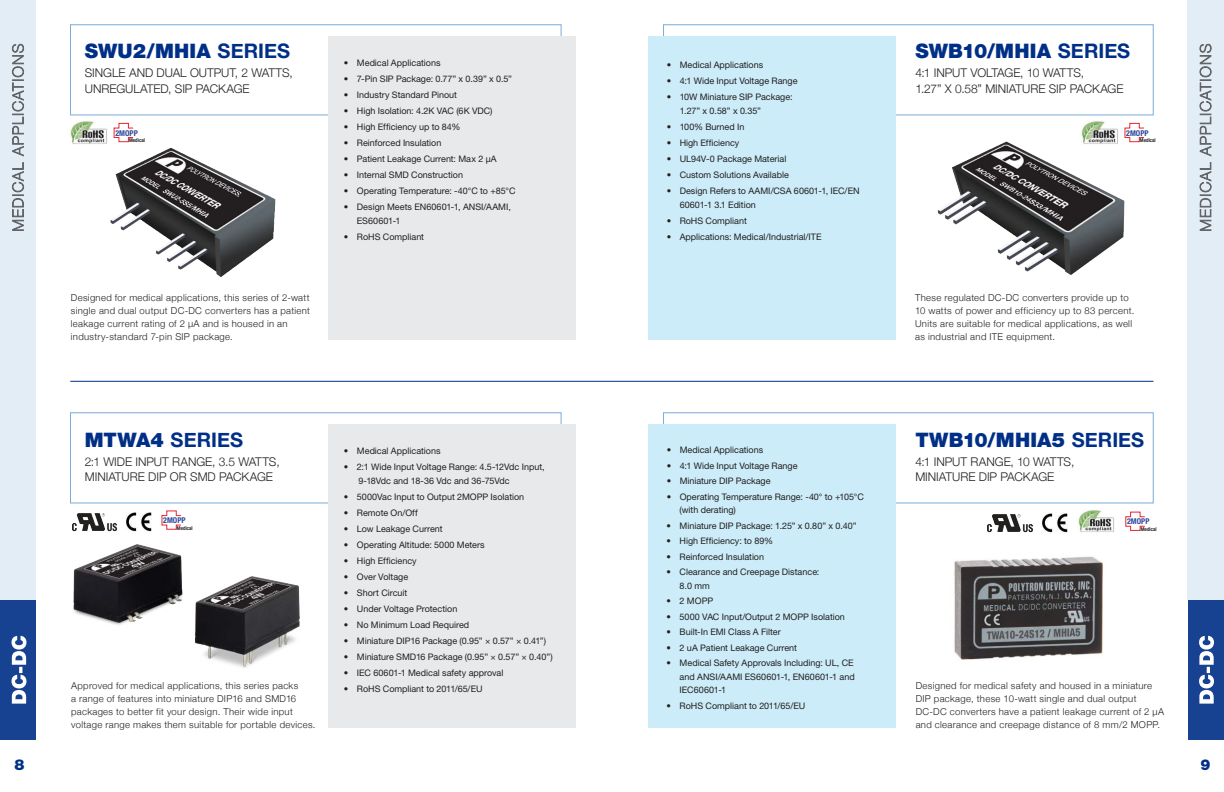
<style>
.page{position:relative;width:1224px;height:792px;background:#fff}
.page>*{position:absolute;margin:0;border:0;box-sizing:border-box;transform-origin:0 0}
.t1{font:900 20px "Helvetica Neue";letter-spacing:.01em;color:#002f87}
.t2{font:700 20px "Helvetica Neue";color:#002f87}
.t3{font:900 15px "Helvetica Neue";color:#002f87}
.t4{font:300 12px/15.6px "Helvetica Neue";letter-spacing:-.005em;color:#221f1f}
.t5{font:300 9.5px/13px "Helvetica Neue";letter-spacing:.035em;color:#221f1f}
.t6{font:9px/14px "Helvetica Neue";color:#221f1f}
.t7{font:700 condensed 7.9px "Helvetica Neue";color:#2c4598}
.t8{font:500 condensed 5.3px "Helvetica Neue";color:#010101}
.s1{font-weight:700}
.s2{font-weight:900}
</style>
<div class="page">
<div style="left:0;top:599px;width:36px;height:141px;background:#174292"></div>
<div style="left:1188px;top:599px;width:36px;height:141px;background:#174292"></div>
<div style="left:70px;top:24px;width:491px;height:91px;border:1px solid #79acd6"></div>
<div style="left:663px;top:24px;width:490px;height:91px;border:1px solid #79acd6"></div>
<hr style="left:70px;top:381px;width:1083px;height:1px;background:#002f87">
<div style="left:328px;top:36px;width:248px;height:304px;background:#e8e9ea"></div>
<div style="left:328px;top:424px;width:248px;height:304px;background:#e8e9ea"></div>
<div style="left:648px;top:36px;width:248px;height:304px;background:#cbecf8"></div>
<div style="left:648px;top:424px;width:248px;height:304px;background:#cbecf8"></div>
<div style="left:1188px;top:0;width:36px;height:599px;background:#e2edf6"></div>
<div style="left:0;top:0;width:36px;height:599px;background:#e2edf6"></div>
<svg style="left:1199px;top:44px;width:13px;height:187px"></svg>
<svg style="left:12px;top:44px;width:12px;height:187px"></svg>
<svg style="left:1199px;top:636px;width:15px;height:68px"></svg>
<svg style="left:12px;top:636px;width:14px;height:68px"></svg>
<img style="left:110px;top:148px;width:166px;height:129px">
<img style="left:72px;top:513px;width:45px;height:18px">
<img style="left:126px;top:512px;width:26px;height:19px">
<img style="left:69px;top:120px;width:38px;height:24px">
<img style="left:1080px;top:120px;width:38px;height:17px">
<svg style="left:113px;top:123px;width:21px;height:20px"></svg>
<svg style="left:1124px;top:123px;width:20px;height:20px"></svg>
<svg style="left:161px;top:510px;width:20px;height:20px"></svg>
<img style="left:937px;top:137px;width:197px;height:138px">
<img style="left:987px;top:514px;width:46px;height:18px">
<img style="left:1042px;top:513px;width:26px;height:20px">
<img style="left:1078px;top:509px;width:36px;height:24px">
<svg style="left:1125px;top:512px;width:20px;height:19px"></svg>
<img style="left:73px;top:531px;width:109px;height:94px">
<img style="left:176px;top:568px;width:124px;height:100px">
<img style="left:954px;top:556px;width:149px;height:104px">
<h2 class="t3" style="left:14px;top:759px;width:12px">8</h2>
<h1 class="t1" style="left:85px;top:44px;width:207px">SWU2/MHIA <span class="s1">SERIES</span></h1>
<h3 class="t4" style="left:85px;top:66px;width:210px">SINGLE AND DUAL OUTPUT, 2 WATTS,<br>UNREGULATED, SIP PACKAGE</h3>
<p class="t7" style="left:115px;top:128px;width:24px">2MOPP</p>
<p class="t8" style="left:129px;top:137px;width:17px">Medical</p>
<p class="t5" style="left:71px;top:292px;width:241px">Designed for medical applications, this series of 2-watt single and dual output DC-DC converters has a patient leakage current rating of 2 μA and is housed in an industry-standard 7-pin SIP package.</p>
<p class="t6" style="left:344px;top:57px;width:98px">• Medical Applications</p>
<p class="t6" style="left:344px;top:73px;width:170px">• 7-Pin SIP Package: 0.77” x 0.39” x 0.5”</p>
<p class="t6" style="left:344px;top:89px;width:115px">• Industry Standard Pinout</p>
<p class="t6" style="left:344px;top:105px;width:150px">• High Isolation: 4.2K VAC (6K VDC)</p>
<p class="t6" style="left:344px;top:121px;width:118px">• High Efficiency up to 84%</p>
<p class="t6" style="left:344px;top:137px;width:99px">• Reinforced Insulation</p>
<p class="t6" style="left:344px;top:153px;width:154px">• Patient Leakage Current: Max 2 µA</p>
<p class="t6" style="left:344px;top:169px;width:121px">• Internal SMD Construction</p>
<p class="t6" style="left:344px;top:185px;width:173px">• Operating Temperature: -40°C to +85°C</p>
<p class="t6" style="left:357px;top:201px;width:155px;text-indent:-13px">• Design Meets EN60601-1, ANSI/AAMI,<br>ES60601-1</p>
<p class="t6" style="left:344px;top:231px;width:82px">• RoHS Compliant</p>
<h1 class="t2" style="left:85px;top:432px;width:160px"><span class="s2">MTWA4</span> SERIES</h1>
<h3 class="t4" style="left:85px;top:455px;width:196px">2:1 WIDE INPUT RANGE, 3.5 WATTS,<br>MINIATURE DIP OR SMD PACKAGE</h3>
<p class="t7" style="left:163px;top:516px;width:24px">2MOPP</p>
<p class="t8" style="left:177px;top:525px;width:17px">Medical</p>
<p class="t5" style="left:71px;top:680px;width:246px">Approved for medical applications, this series packs<br>a range of features into miniature DIP16 and SMD16 packages to better fit your design. Their wide input voltage range makes them suitable for portable devices.</p>
<p class="t6" style="left:344px;top:444px;width:98px">• Medical Applications</p>
<p class="t6" style="left:358px;top:460px;width:188px;text-indent:-14px">• 2:1 Wide Input Voltage Range: 4.5-12Vdc Input,<br>9-18Vdc and 18-36 Vdc and 36-75Vdc</p>
<p class="t6" style="left:344px;top:490px;width:182px">• 5000Vac Input to Output 2MOPP Isolation</p>
<p class="t6" style="left:344px;top:506px;width:75px">• Remote On/Off</p>
<p class="t6" style="left:344px;top:522px;width:100px">• Low Leakage Current</p>
<p class="t6" style="left:344px;top:538px;width:142px">• Operating Altitude: 5000 Meters</p>
<p class="t6" style="left:344px;top:554px;width:74px">• High Efficiency</p>
<p class="t6" style="left:344px;top:570px;width:66px">• Over Voltage</p>
<p class="t6" style="left:344px;top:586px;width:65px">• Short Circuit</p>
<p class="t6" style="left:344px;top:602px;width:115px">• Under Voltage Protection</p>
<p class="t6" style="left:344px;top:618px;width:127px">• No Minimum Load Required</p>
<p class="t6" style="left:344px;top:634px;width:204px">• Miniature DIP16 Package (0.95” × 0.57” × 0.41”)</p>
<p class="t6" style="left:344px;top:650px;width:210px">• Miniature SMD16 Package (0.95” × 0.57” × 0.40”)</p>
<p class="t6" style="left:344px;top:666px;width:161px">• IEC 60601-1 Medical safety approval</p>
<p class="t6" style="left:344px;top:682px;width:140px">• RoHS Compliant to 2011/65/EU</p>
<p class="t6" style="left:667px;top:58px;width:98px">• Medical Applications</p>
<p class="t6" style="left:667px;top:74px;width:132px">• 4:1 Wide Input Voltage Range</p>
<p class="t6" style="left:680px;top:90px;width:114px;text-indent:-13px">• 10W Miniature SIP Package:<br>1.27” x 0.58” x 0.35”</p>
<p class="t6" style="left:667px;top:120px;width:79px">• 100% Burned In</p>
<p class="t6" style="left:667px;top:136px;width:74px">• High Efficiency</p>
<p class="t6" style="left:667px;top:152px;width:121px">• UL94V-0 Package Material</p>
<p class="t6" style="left:667px;top:168px;width:124px">• Custom Solutions Available</p>
<p class="t6" style="left:680px;top:184px;width:181px;text-indent:-13px">• Design Refers to AAMI/CSA 60601-1, IEC/EN<br>60601-1 3.1 Edition</p>
<p class="t6" style="left:667px;top:214px;width:82px">• RoHS Compliant</p>
<p class="t6" style="left:667px;top:230px;width:156px">• Applications: Medical/Industrial/ITE</p>
<p class="t6" style="left:667px;top:444px;width:98px">• Medical Applications</p>
<p class="t6" style="left:667px;top:459px;width:132px">• 4:1 Wide Input Voltage Range</p>
<p class="t6" style="left:667px;top:475px;width:105px">• Miniature DIP Package</p>
<p class="t6" style="left:680px;top:491px;width:186px;line-height:13.5px;text-indent:-13px">• Operating Temperature Range: -40° to +105°C (with derating)</p>
<p class="t6" style="left:667px;top:519px;width:191px">• Miniature DIP Package: 1.25” x 0.80” x 0.40”</p>
<p class="t6" style="left:667px;top:535px;width:108px">• High Efficiency: to 89%</p>
<p class="t6" style="left:667px;top:550px;width:99px">• Reinforced Insulation</p>
<p class="t6" style="left:680px;top:566px;width:141px;line-height:13.5px;text-indent:-13px">• Clearance and Creepage Distance:<br>8.0 mm</p>
<p class="t6" style="left:667px;top:595px;width:48px">• 2 MOPP</p>
<p class="t6" style="left:667px;top:610px;width:180px">• 5000 VAC Input/Output 2 MOPP Isolation</p>
<p class="t6" style="left:667px;top:626px;width:116px">• Built-In EMI Class A Filter</p>
<p class="t6" style="left:667px;top:641px;width:132px">• 2 uA Patient Leakage Current</p>
<p class="t6" style="left:680px;top:657px;width:177px;line-height:13.5px;text-align:justify;text-indent:-13px">• Medical Safety Approvals Including: UL, CE and ANSI/AAMI ES60601-1, EN60601-1 and IEC60601-1</p>
<p class="t6" style="left:667px;top:699px;width:140px">• RoHS Compliant to 2011/65/EU</p>
<h1 class="t1" style="left:915px;top:44px;width:216px">SWB10/MHIA <span class="s1">SERIES</span></h1>
<h3 class="t4" style="left:915px;top:66px;width:210px">4:1 INPUT VOLTAGE, 10 WATTS,<br>1.27” X 0.58” MINIATURE SIP PACKAGE</h3>
<p class="t7" style="left:1126px;top:128px;width:24px">2MOPP</p>
<p class="t8" style="left:1140px;top:137px;width:17px">Medical</p>
<p class="t5" style="left:915px;top:292px;width:221px">These regulated DC-DC converters provide up to 10 watts of power and efficiency up to 83 percent.<br>Units are suitable for medical applications, as well as industrial and ITE equipment.</p>
<h1 class="t1" style="left:915px;top:432px;width:230px">TWB10/MHIA5 <span class="s1">SERIES</span></h1>
<h3 class="t4" style="left:915px;top:455px;width:160px">4:1 INPUT RANGE, 10 WATTS,<br>MINIATURE DIP PACKAGE</h3>
<p class="t7" style="left:1127px;top:517px;width:24px">2MOPP</p>
<p class="t8" style="left:1141px;top:526px;width:17px">Medical</p>
<p class="t5" style="left:916px;top:680px;width:250px">Designed for medical safety and housed in a miniature DIP package, these 10-watt single and dual output DC-DC converters have a patient leakage current of 2 μA and clearance and creepage distance of 8 mm/2 MOPP.</p>
<h2 class="t3" style="left:1200px;top:759px;width:12px">9</h2>
</div>
